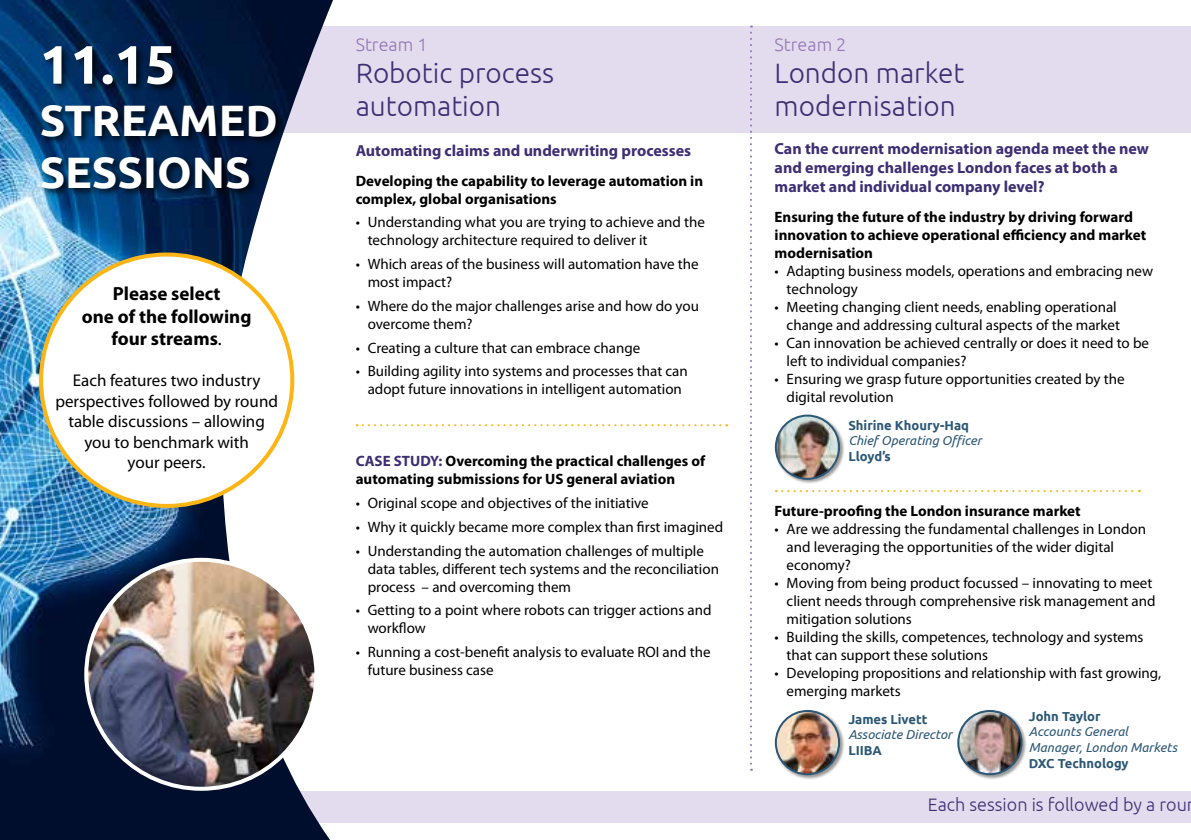
<style>
.page{position:relative;width:1191px;height:840px;background:#fff}
.page>*{position:absolute;margin:0;border:0;box-sizing:border-box;transform-origin:0 0}
.t1{font:700 54px "Ubuntu";color:#fff}
.t2{font:700 44px/52px "Ubuntu";color:#fff}
.t3{font:300 28px/32px "Ubuntu";color:#3e2e73}
.t4{font:700 19px/22.8px "Myriad Pro";color:#000;text-align:center}
.t5{font:300 18px "Ubuntu";color:#3e2e73}
.t6{font:300 18px "Ubuntu";color:#9477b6}
.t7{font:17px/20.4px "Myriad Pro";color:#000;text-align:center}
.t8{font:700 16px/19.2px "Myriad Pro";color:#3e2e73}
.t9{font:15px/18px "Myriad Pro";color:#000}
.t10{font:700 15px/18px "Myriad Pro";color:#000}
.t11{font:italic 13px/15.6px "Ubuntu";color:#2c5875}
.t12{font:700 13px "Ubuntu";color:#2c5875}
.s1{font-weight:400}
.s2{color:#3e2e73}
</style>
<div class="page">
<div style="left:278px;top:790px;width:913px;height:31px;background:#e3dcee"></div>
<div style="left:227px;top:26px;width:964px;height:106px;background:#e3dcee"></div>
<img style="left:0;top:0;width:333px;height:839px">
<svg style="left:357px;top:424px;width:370px;height:2px"></svg>
<svg style="left:776px;top:490px;width:364px;height:2px"></svg>
<div style="left:774px;top:413px;width:70px;height:71px;background:#000;opacity:.4"></div>
<img style="left:776px;top:415px;width:63px;height:63px;border-radius:32px">
<div style="left:775px;top:414px;width:65px;height:65px;border:2px solid #2c5875;border-radius:50%"></div>
<img style="left:86px;top:559px;width:230px;height:228px">
<div style="left:39px;top:45px;width:246px;height:153px;background:#000;opacity:.75"></div>
<div style="left:41px;top:254px;width:251px;height:251px;background:#fff;border-radius:50%"></div>
<div style="left:774px;top:709px;width:70px;height:70px;background:#000;opacity:.4"></div>
<img style="left:776px;top:710px;width:63px;height:63px;border-radius:32px">
<div style="left:775px;top:709px;width:65px;height:65px;border:2px solid #2c5875;border-radius:50%"></div>
<svg style="left:750px;top:26px;width:2px;height:744px"></svg>
<div style="left:956px;top:709px;width:71px;height:70px;background:#000;opacity:.4"></div>
<img style="left:958px;top:710px;width:63px;height:63px;border-radius:32px">
<div style="left:957px;top:709px;width:65px;height:65px;border:2px solid #2c5875;border-radius:50%"></div>
<h1 class="t1" style="left:40px;top:32px;width:137px">11.15</h1>
<h2 class="t2" style="left:40px;top:93px;width:56px">Streamed sessions</h2>
<p class="t4" style="left:82px;top:281px;width:171px">Please select<br>one of the following four streams<span class="s1">.</span></p>
<p class="t7" style="left:55px;top:370px;width:224px">Each features two industry perspectives followed by round table discussions – allowing you to benchmark with<br>your peers.</p>
<p class="t6" style="left:356px;top:34px;width:73px">Stream 1</p>
<h3 class="t3" style="left:356px;top:57px;width:200px">Robotic process automation</h3>
<p class="t8" style="left:356px;top:141px;width:337px">Automating claims and underwriting processes</p>
<p class="t10" style="left:356px;top:171px;width:349px">Developing the capability to leverage automation in complex, global organisations</p>
<p class="t9" style="left:368px;top:213px;width:339px;text-indent:-12px">• Understanding what you are trying to achieve and the technology architecture required to deliver it</p>
<p class="t9" style="left:368px;top:255px;width:332px;text-indent:-12px">• Which areas of the business will automation have the most impact?</p>
<p class="t9" style="left:368px;top:296px;width:333px;text-indent:-12px">• Where do the major challenges arise and how do you overcome them?</p>
<p class="t9" style="left:356px;top:338px;width:286px">• Creating a culture that can embrace change</p>
<p class="t9" style="left:356px;top:362px;width:333px;text-align:center">• Building agility into systems and processes that can adopt future innovations in intelligent automation</p>
<p class="t10" style="left:356px;top:451px;width:351px"><span class="s2">CASE STUDY:</span> Overcoming the practical challenges of automating submissions for US general aviation</p>
<p class="t9" style="left:356px;top:493px;width:294px">• Original scope and objectives of the initiative</p>
<p class="t9" style="left:356px;top:517px;width:369px">• Why it quickly became more complex than first imagined</p>
<p class="t9" style="left:368px;top:541px;width:353px;text-indent:-12px">• Understanding the automation challenges of multiple data tables, different tech systems and the reconciliation process – and overcoming them</p>
<p class="t9" style="left:368px;top:600px;width:345px;text-indent:-12px">• Getting to a point where robots can trigger actions and workflow</p>
<p class="t9" style="left:368px;top:642px;width:344px;text-indent:-12px">• Running a cost-benefit analysis to evaluate ROI and the future business case</p>
<p class="t6" style="left:774px;top:34px;width:73px">Stream 2</p>
<h3 class="t3" style="left:774px;top:57px;width:191px">London market modernisation</h3>
<p class="t8" style="left:774px;top:138px;width:376px">Can the current modernisation agenda meet the new and emerging challenges London faces at both a market and individual company level?</p>
<p class="t10" style="left:774px;top:207px;width:373px">Ensuring the future of the industry by driving forward innovation to achieve operational efficiency and market modernisation</p>
<p class="t9" style="left:786px;top:261px;width:368px;text-indent:-12px">• Adapting business models, operations and embracing new technology</p>
<p class="t9" style="left:774px;top:297px;width:347px;text-align:right">• Meeting changing client needs, enabling operational change and addressing cultural aspects of the market</p>
<p class="t9" style="left:786px;top:333px;width:364px;text-indent:-12px">• Can innovation be achieved centrally or does it need to be left to individual companies?</p>
<p class="t9" style="left:786px;top:369px;width:339px;text-indent:-12px">• Ensuring we grasp future opportunities created by the digital revolution</p>
<p class="t12" style="left:848px;top:417px;width:122px">Shirine Khoury-Haq</p>
<p class="t11" style="left:848px;top:432px;width:135px">Chief Operating Officer</p>
<p class="t12" style="left:848px;top:448px;width:44px">Lloyd’s</p>
<p class="t10" style="left:774px;top:501px;width:307px">Future-proofing the London insurance market</p>
<p class="t9" style="left:786px;top:519px;width:361px;text-indent:-12px">• Are we addressing the fundamental challenges in London and leveraging the opportunities of the wider digital economy?</p>
<p class="t9" style="left:786px;top:573px;width:370px;text-indent:-12px">• Moving from being product focussed – innovating to meet client needs through comprehensive risk management and mitigation solutions</p>
<p class="t9" style="left:786px;top:627px;width:358px;text-indent:-12px">• Building the skills, competences, technology and systems that can support these solutions</p>
<p class="t9" style="left:786px;top:663px;width:376px;text-indent:-12px">• Developing propositions and relationship with fast growing, emerging markets</p>
<p class="t12" style="left:848px;top:710px;width:81px">James Livett</p>
<p class="t11" style="left:848px;top:726px;width:105px">Associate Director</p>
<p class="t12" style="left:848px;top:742px;width:35px">LIIBA</p>
<p class="t12" style="left:1028px;top:708px;width:73px">John Taylor</p>
<p class="t11" style="left:1028px;top:723px;width:150px">Accounts General<br>Manager, London Markets</p>
<p class="t12" style="left:1028px;top:754px;width:101px">DXC Technology</p>
<p class="t5" style="left:927px;top:793px;width:261px">Each session is followed by a rou</p>
</div>
